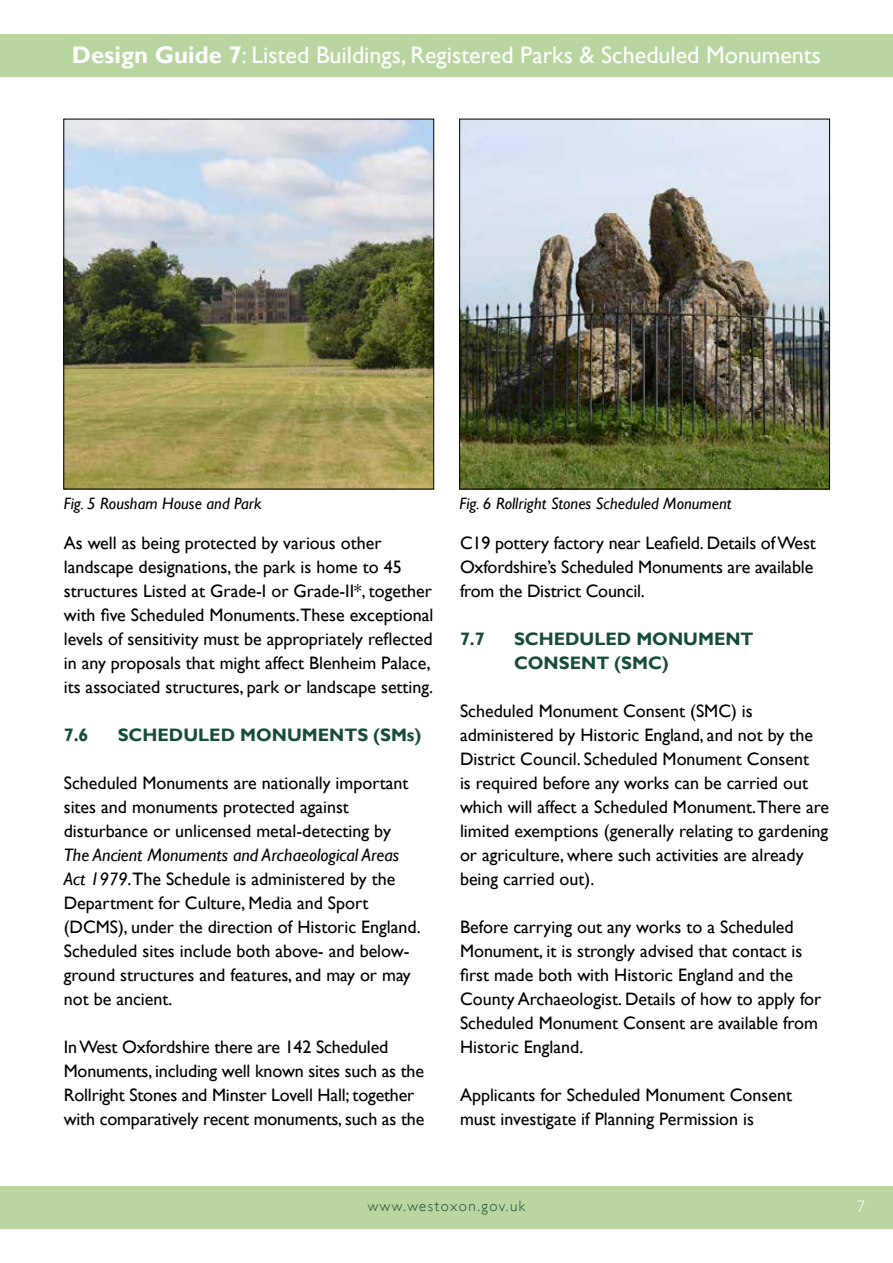
<style>
.page{position:relative;width:893px;height:1263px;background:#fff}
.page>*{position:absolute;margin:0;border:0;box-sizing:border-box;transform-origin:0 0}
.t1{font:24px "Gill Sans";color:#fff}
.t2{font:18px/24px "Gill Sans";color:#000}
.t3{font:700 18px/24px "Gill Sans";color:#174c38}
.t4{font:italic 16.5px "Gill Sans";color:#000}
.t5{font:300 16.5px "Gill Sans";color:#fff}
.t6{font:300 15px "Gill Sans";letter-spacing:.1em;color:#174c38}
.s1{font-weight:700}
.s2{font-style:italic}
</style>
<div class="page">
<div style="left:0;top:1186px;width:893px;height:43px;background:#b9d5a0"></div>
<div style="left:0;top:34px;width:893px;height:43px;background:#b9d5a0"></div>
<img style="left:65px;top:121px;width:367px;height:366px">
<div style="left:63px;top:119px;width:371px;height:370px;border:1px solid #000"></div>
<img style="left:461px;top:121px;width:367px;height:366px">
<div style="left:459px;top:119px;width:371px;height:370px;border:1px solid #000"></div>
<h1 class="t1" style="left:72px;top:41px;width:751px"><span class="s1">Design Guide 7</span>: Listed Buildings, Registered Parks &amp; Scheduled Monuments</h1>
<p class="t4" style="left:64px;top:494px;width:199px">Fig. 5 Rousham House and Park</p>
<p class="t4" style="left:460px;top:494px;width:273px">Fig. 6 Rollright Stones Scheduled Monument</p>
<p class="t2" style="left:460px;top:531px;width:357px">C19 pottery factory near Leafield. Details of West<br>Oxfordshire’s Scheduled Monuments are available from the District Council.</p>
<p class="t3" style="left:460px;top:627px;width:26px">7.7</p>
<p class="t3" style="left:514px;top:627px;width:241px">SCHEDULED MONUMENT<br>CONSENT (SMC)</p>
<p class="t2" style="left:460px;top:699px;width:371px">Scheduled Monument Consent (SMC) is administered by Historic England, and not by the District Council. Scheduled Monument Consent<br>is required before any works can be carried out which will affect a Scheduled Monument.There are limited exemptions (generally relating to gardening or agriculture, where such activities are already being carried out).</p>
<p class="t2" style="left:460px;top:915px;width:363px">Before carrying out any works to a Scheduled Monument, it is strongly advised that contact is first made both with Historic England and the County Archaeologist. Details of how to apply for Scheduled Monument Consent are available from Historic England.</p>
<p class="t2" style="left:460px;top:1083px;width:333px">Applicants for Scheduled Monument Consent must investigate if Planning Permission is</p>
<p class="t2" style="left:64px;top:531px;width:371px">As well as being protected by various other landscape designations, the park is home to 45 structures Listed at Grade-I or Grade-II*, together with five Scheduled Monuments.These exceptional levels of sensitivity must be appropriately reflected in any proposals that might affect Blenheim Palace, its associated structures, park or landscape setting.</p>
<p class="t3" style="left:64px;top:723px;width:26px">7.6</p>
<p class="t3" style="left:118px;top:723px;width:305px">SCHEDULED MONUMENTS (SMs)</p>
<p class="t2" style="left:64px;top:771px;width:346px">Scheduled Monuments are nationally important sites and monuments protected against disturbance or unlicensed metal-detecting by</p>
<p class="t2" style="left:64px;top:843px;width:358px"><span class="s2">The Ancient Monuments and Archaeological Areas Act 1979</span>.The Schedule is administered by the Department for Culture, Media and Sport (DCMS), under the direction of Historic England.<br>Scheduled sites include both above- and below&shy;ground structures and features, and may or may not be ancient.</p>
<p class="t2" style="left:64px;top:1035px;width:362px">In West Oxfordshire there are 142 Scheduled Monuments, including well known sites such as the Rollright Stones and Minster Lovell Hall; together with comparatively recent monuments, such as the</p>
<p class="t6" style="left:368px;top:1197px;width:159px">www.westoxon.gov.uk</p>
<p class="t5" style="left:857px;top:1197px;width:10px">7</p>
</div>
